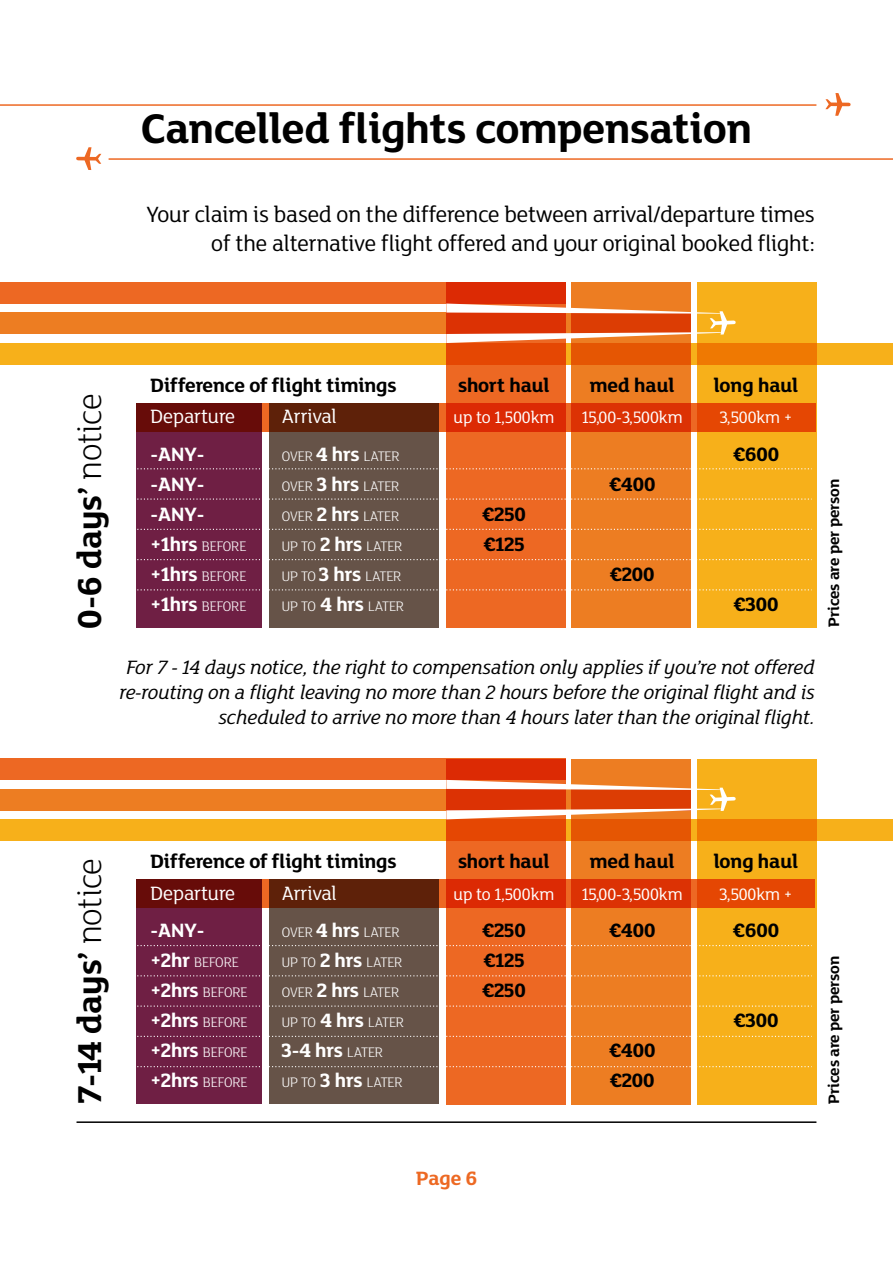
<style>
.page{position:relative;width:893px;height:1263px;background:#fff}
.page>*{position:absolute;margin:0;border:0;box-sizing:border-box;transform-origin:0 0}
.t1{font:700 45px "Mary Ann BETA";color:#000}
.t2{font:700 36px "Mary Ann BETA";color:#000}
.t3{font:24px/28.8px "Mary Ann BETA";color:#000;text-align:right}
.t4{font:italic 21px/25.2px "Mary Ann BETA";color:#000;text-align:right}
.t5{font:700 21px "Mary Ann BETA";color:#000}
.t6{font:21px "Mary Ann BETA";color:#fff}
.t7{font:700 21px "Mary Ann BETA";color:#fff}
.t8{font:700 21px "Mary Ann BETA";color:#ed6923}
.t9{font:18px "Mary Ann BETA";color:#fff}
.t10{font:700 16.5px "Mary Ann BETA";letter-spacing:-.01em;color:#000}
.t11{font:300 15px "Mary Ann BETA";letter-spacing:-.01em;color:#fff}
.s1{font-weight:300}
.s2{font-weight:700;font-size:21px}
.s3{font-weight:300;font-size:15px}
</style>
<div class="page">
<div style="left:446px;top:759px;width:119px;height:345px;background:#ed6823"></div>
<div style="left:136px;top:879px;width:126px;height:225px;background:#6f1f44"></div>
<div style="left:269px;top:879px;width:170px;height:225px;background:#665348"></div>
<div style="left:572px;top:759px;width:119px;height:345px;background:#ed7d22"></div>
<div style="left:697px;top:759px;width:119px;height:345px;background:#f7b01a"></div>
<svg style="left:137px;top:945px;width:675px;height:1px"></svg>
<svg style="left:137px;top:1005px;width:675px;height:2px"></svg>
<svg style="left:137px;top:1036px;width:675px;height:1px"></svg>
<svg style="left:137px;top:1066px;width:675px;height:1px"></svg>
<svg style="left:137px;top:975px;width:675px;height:1px"></svg>
<svg style="left:136px;top:879px;width:678px;height:29px;background:#a82a07"></svg>
<svg style="left:0;top:819px;width:893px;height:22px;background:#f18e10"></svg>
<svg style="left:0;top:758px;width:566px;height:22px;background:#e95b1c"></svg>
<div style="left:446px;top:282px;width:119px;height:345px;background:#ed6823"></div>
<div style="left:137px;top:403px;width:125px;height:224px;background:#6f1f44"></div>
<div style="left:269px;top:403px;width:170px;height:224px;background:#665348"></div>
<div style="left:572px;top:282px;width:119px;height:345px;background:#ed7d22"></div>
<div style="left:697px;top:282px;width:119px;height:345px;background:#f7b01a"></div>
<svg style="left:136px;top:468px;width:676px;height:1px"></svg>
<svg style="left:136px;top:529px;width:676px;height:1px"></svg>
<svg style="left:136px;top:559px;width:676px;height:1px"></svg>
<svg style="left:136px;top:589px;width:676px;height:1px"></svg>
<svg style="left:136px;top:498px;width:676px;height:2px"></svg>
<svg style="left:136px;top:403px;width:680px;height:28px;background:#a92b07"></svg>
<div style="left:0;top:789px;width:691px;height:21px;background:#ed7d22"></div>
<svg style="left:0;top:343px;width:893px;height:21px;background:#f18e10"></svg>
<svg style="left:0;top:282px;width:566px;height:21px;background:#e95a1c"></svg>
<div style="left:0;top:313px;width:691px;height:21px;background:#ed7d22"></div>
<svg style="left:446px;top:304px;width:290px;height:39px"></svg>
<svg style="left:446px;top:780px;width:290px;height:39px"></svg>
<hr style="left:77px;top:1121px;width:739px;height:2px;background:#000">
<hr style="left:109px;top:158px;width:784px;height:2px;background:#ed6823">
<hr style="left:0;top:104px;width:816px;height:2px;background:#ed6823">
<svg style="left:76px;top:147px;width:25px;height:23px"></svg>
<svg style="left:825px;top:93px;width:26px;height:23px"></svg>
<h1 class="t1" style="left:141px;top:98px;width:612px">Cancelled flights compensation</h1>
<h3 class="t3" style="left:146px;top:199px;width:670px">Your claim is based on the difference between arrival/departure times of the alternative flight offered and your original booked flight:</h3>
<h2 class="t2" style="left:64px;top:628px;width:236px;rotate:-90deg">0-6 days’ <span class="s1">notice</span></h2>
<h3 class="t5" style="left:151px;top:370px;width:247px">Difference of flight timings</h3>
<h3 class="t5" style="left:458px;top:370px;width:93px">short haul</h3>
<h3 class="t5" style="left:590px;top:370px;width:86px">med haul</h3>
<h3 class="t5" style="left:714px;top:370px;width:86px">long haul</h3>
<h3 class="t6" style="left:151px;top:403px;width:86px">Departure</h3>
<h3 class="t6" style="left:282px;top:403px;width:56px">Arrival</h3>
<p class="t9" style="left:454px;top:406px;width:102px">up to 1,500km</p>
<p class="t9" style="left:582px;top:406px;width:102px">15,00-3,500km</p>
<p class="t9" style="left:720px;top:406px;width:74px">3,500km +</p>
<h3 class="t7" style="left:151px;top:439px;width:55px">-ANY-</h3>
<p class="t11" style="left:282px;top:446px;width:119px">OVER <span class="s2">4 hrs</span> LATER</p>
<h3 class="t5" style="left:733px;top:439px;width:48px">€600</h3>
<h3 class="t7" style="left:151px;top:469px;width:55px">-ANY-</h3>
<p class="t11" style="left:282px;top:476px;width:119px">OVER <span class="s2">3 hrs</span> LATER</p>
<h3 class="t5" style="left:609px;top:469px;width:48px">€400</h3>
<h3 class="t7" style="left:151px;top:499px;width:55px">-ANY-</h3>
<p class="t11" style="left:282px;top:506px;width:119px">OVER <span class="s2">2 hrs</span> LATER</p>
<h3 class="t5" style="left:482px;top:499px;width:45px">€250</h3>
<p class="t11" style="left:151px;top:536px;width:97px"><span class="s2">+1hrs</span> BEFORE</p>
<p class="t11" style="left:282px;top:536px;width:122px">UP TO <span class="s2">2 hrs</span> LATER</p>
<h3 class="t5" style="left:483px;top:529px;width:43px">€125</h3>
<p class="t11" style="left:151px;top:566px;width:97px"><span class="s2">+1hrs</span> BEFORE</p>
<p class="t11" style="left:282px;top:566px;width:121px">UP TO <span class="s2">3 hrs</span> LATER</p>
<h3 class="t5" style="left:610px;top:559px;width:46px">€200</h3>
<p class="t11" style="left:151px;top:596px;width:97px"><span class="s2">+1hrs</span> BEFORE</p>
<p class="t11" style="left:282px;top:596px;width:124px">UP TO <span class="s2">4 hrs</span> LATER</p>
<h3 class="t5" style="left:734px;top:589px;width:46px">€300</h3>
<h3 class="t4" style="left:119px;top:654px;width:697px">For 7 - 14 days notice, the right to compensation only applies if you’re not offered re-routing on a flight leaving no more than 2 hours before the original flight and is scheduled to arrive no more than 4 hours later than the original flight.</h3>
<p class="t10" style="left:822px;top:627px;width:149px;rotate:-90deg">Prices are per person</p>
<h2 class="t2" style="left:64px;top:1103px;width:247px;rotate:-90deg">7-14 days’ <span class="s1">notice</span></h2>
<h3 class="t5" style="left:151px;top:847px;width:247px">Difference of flight timings</h3>
<h3 class="t5" style="left:458px;top:847px;width:93px">short haul</h3>
<h3 class="t5" style="left:590px;top:847px;width:86px">med haul</h3>
<h3 class="t5" style="left:714px;top:847px;width:86px">long haul</h3>
<h3 class="t6" style="left:151px;top:879px;width:86px">Departure</h3>
<h3 class="t6" style="left:282px;top:879px;width:56px">Arrival</h3>
<p class="t9" style="left:454px;top:882px;width:102px">up to 1,500km</p>
<p class="t9" style="left:582px;top:882px;width:102px">15,00-3,500km</p>
<p class="t9" style="left:720px;top:882px;width:74px">3,500km +</p>
<h3 class="t7" style="left:151px;top:916px;width:55px">-ANY-</h3>
<p class="t11" style="left:282px;top:923px;width:119px">OVER <span class="s2">4 hrs</span> LATER</p>
<h3 class="t5" style="left:482px;top:916px;width:45px">€250</h3>
<h3 class="t5" style="left:609px;top:916px;width:48px">€400</h3>
<h3 class="t5" style="left:733px;top:916px;width:48px">€600</h3>
<p class="t11" style="left:151px;top:953px;width:90px"><span class="s2">+2hr</span> BEFORE</p>
<p class="t11" style="left:282px;top:953px;width:122px">UP TO <span class="s2">2 hrs</span> LATER</p>
<h3 class="t5" style="left:483px;top:946px;width:43px">€125</h3>
<p class="t11" style="left:151px;top:983px;width:99px"><span class="s2">+2hrs</span> BEFORE</p>
<p class="t11" style="left:282px;top:983px;width:119px">OVER <span class="s2">2 hrs</span> LATER</p>
<h3 class="t5" style="left:482px;top:976px;width:45px">€250</h3>
<p class="t11" style="left:151px;top:1013px;width:99px"><span class="s2">+2hrs</span> BEFORE</p>
<p class="t11" style="left:282px;top:1013px;width:124px">UP TO <span class="s2">4 hrs</span> LATER</p>
<h3 class="t5" style="left:734px;top:1006px;width:46px">€300</h3>
<p class="t11" style="left:151px;top:1043px;width:99px"><span class="s2">+2hrs</span> BEFORE</p>
<h3 class="t7" style="left:282px;top:1036px;width:103px">3-4 hrs <span class="s3">LATER</span></h3>
<h3 class="t5" style="left:609px;top:1036px;width:48px">€400</h3>
<p class="t11" style="left:151px;top:1073px;width:99px"><span class="s2">+2hrs</span> BEFORE</p>
<p class="t11" style="left:282px;top:1073px;width:122px">UP TO <span class="s2">3 hrs</span> LATER</p>
<h3 class="t5" style="left:610px;top:1066px;width:46px">€200</h3>
<h3 class="t8" style="left:416px;top:1164px;width:62px">Page 6</h3>
<p class="t10" style="left:822px;top:1104px;width:149px;rotate:-90deg">Prices are per person</p>
</div>
